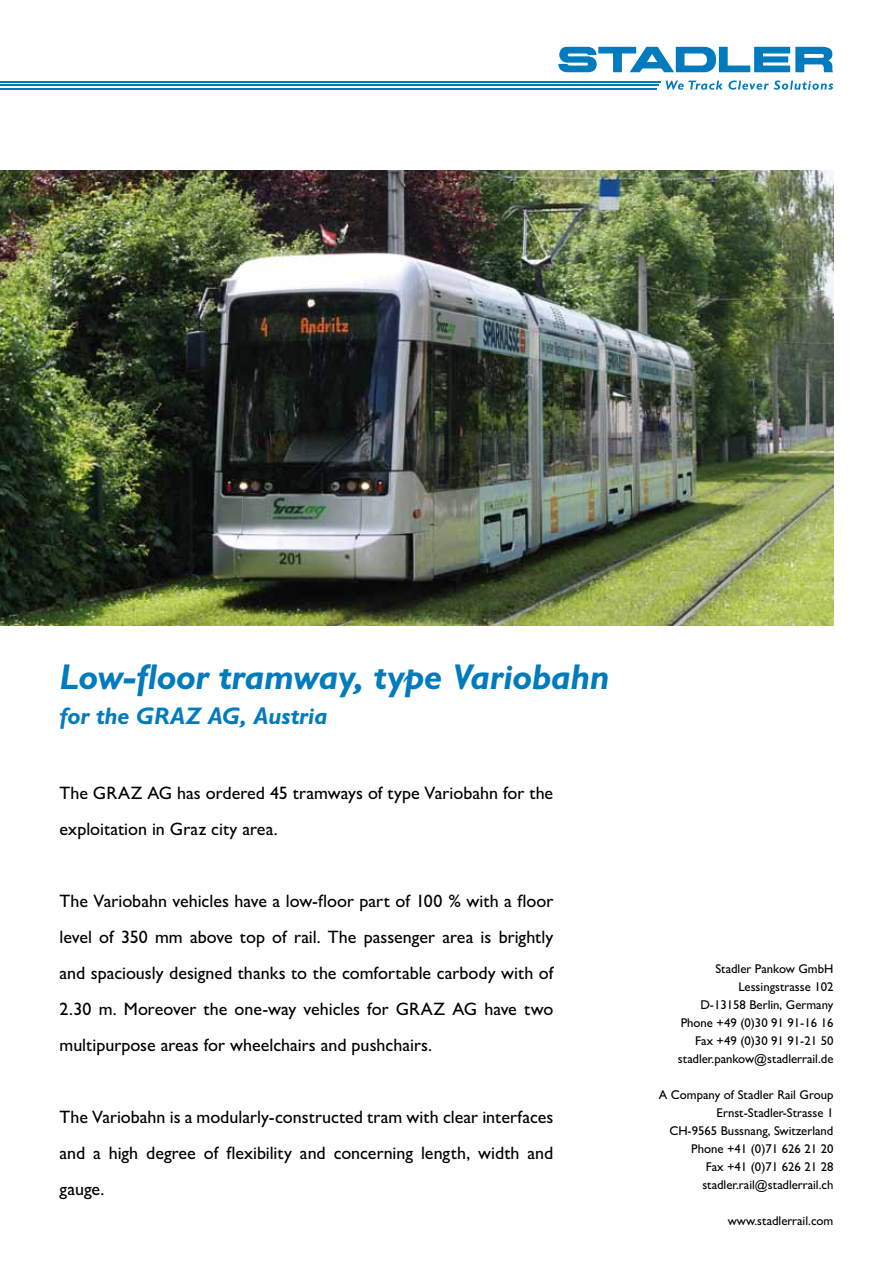
<style>
.page{position:relative;width:893px;height:1263px;background:#fff}
.page>*{position:absolute;margin:0;border:0;box-sizing:border-box;transform-origin:0 0}
.t1{font:italic 700 36px "Gill Sans MT Pro";letter-spacing:-.005em;color:#007bbe}
.t2{font:italic 700 24px "Gill Sans MT Pro";letter-spacing:-.005em;color:#007bbe}
.t3{font:500 18px/36px "Gill Sans MT Pro";color:#000;text-align:justify}
.t4{font:500 12.75px/18px "Gill Sans MT Pro";color:#000;text-align:right}
</style>
<div class="page">
<svg style="left:558px;top:47px;width:275px;height:25px"></svg>
<hr style="left:0;top:81px;width:660px;height:1px;background:#007bbe">
<hr style="left:0;top:88px;width:657px;height:2px;background:#007bbe">
<hr style="left:0;top:84px;width:658px;height:2px;background:#007bbe">
<svg style="left:666px;top:80px;width:167px;height:10px"></svg>
<img style="left:0;top:170px;width:833px;height:455px">
<h1 class="t1" style="left:60px;top:654px;width:552px">Low-floor tramway, type Variobahn</h1>
<h2 class="t2" style="left:60px;top:700px;width:269px">for the GRAZ AG, Austria</h2>
<p class="t3" style="left:60px;top:775px;width:495px">The GRAZ AG has ordered 45 tramways of type Variobahn for the exploitation in Graz city area.</p>
<p class="t3" style="left:60px;top:883px;width:495px">The Variobahn vehicles have a low-floor part of 100 % with a floor level of 350 mm above top of rail. The passenger area is brightly and spaciously designed thanks to the comfortable carbody with of 2.30 m. Moreover the one-way vehicles for GRAZ AG have two multipurpose areas for wheelchairs and pushchairs.</p>
<p class="t3" style="left:60px;top:1099px;width:495px">The Variobahn is a modularly-constructed tram with clear interfaces and a high degree of flexibility and concerning length, width and gauge.</p>
<p class="t4" style="left:678px;top:959px;width:157px">Stadler Pankow GmbH<br>Lessingstrasse 102<br>D-13158 Berlin, Germany<br>Phone +49 (0)30 91 91-16 16<br>Fax +49 (0)30 91 91-21 50 stadler.pankow@stadlerrail.de</p>
<p class="t4" style="left:659px;top:1085px;width:176px">A Company of Stadler Rail Group<br>Ernst-Stadler-Strasse 1<br>CH-9565 Bussnang, Switzerland<br>Phone +41 (0)71 626 21 20<br>Fax +41 (0)71 626 21 28 stadler.rail@stadlerrail.ch</p>
<p class="t4" style="left:728px;top:1211px;width:107px">www.stadlerrail.com</p>
</div>
